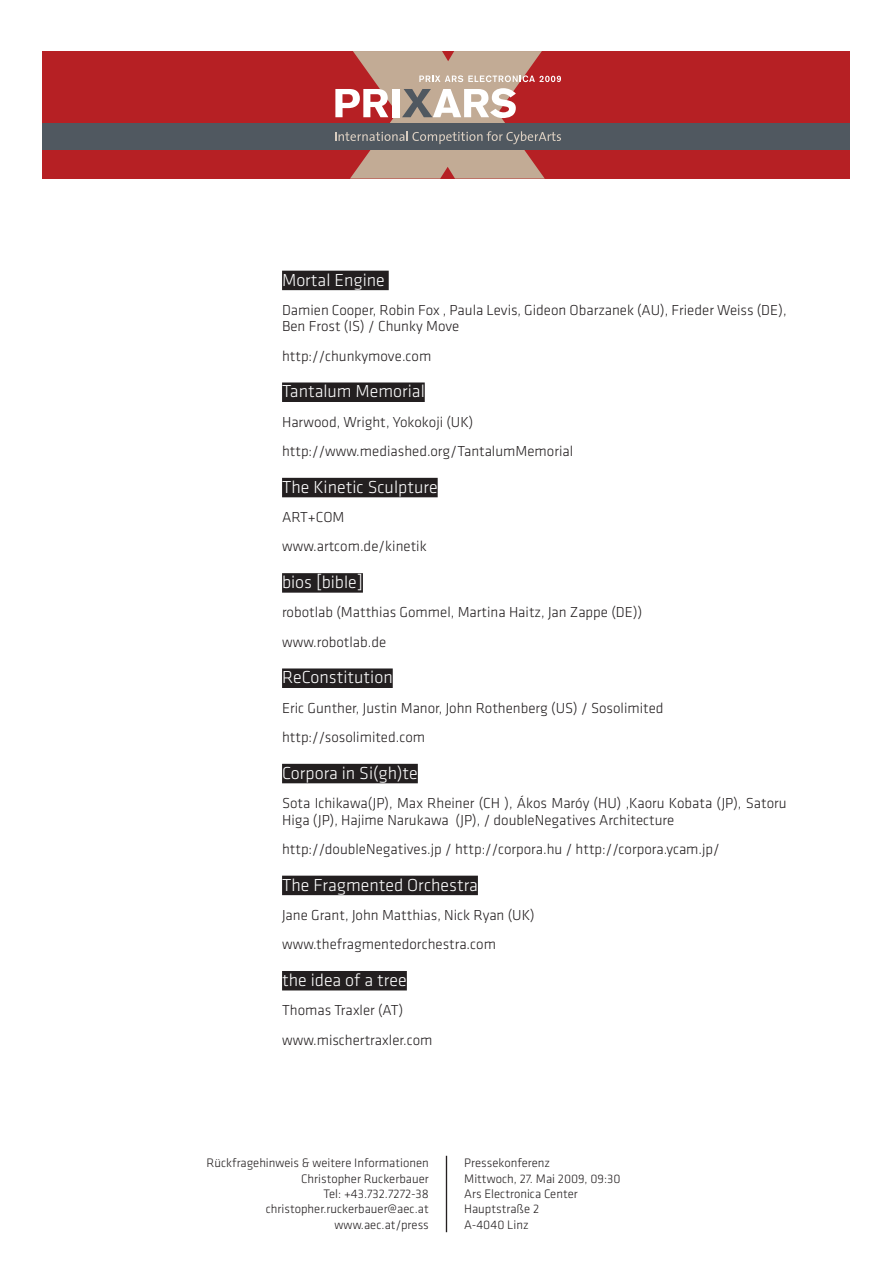
<style>
.page{position:relative;width:893px;height:1263px;background:#fff}
.page>*{position:absolute;margin:0;border:0;box-sizing:border-box;transform-origin:0 0}
.t1{font:300 18px "Klavika";color:#fff}
.t2{font:300 15px/29.2px "Klavika";color:#231f20}
.t3{font:300 12.75px/15.3px "Klavika";color:#231f20}
</style>
<div class="page">
<hr style="left:446px;top:1156px;width:1px;height:76px;background:#231f20">
<div style="left:43px;top:51px;width:807px;height:128px;background:#b62024"></div>
<div style="left:43px;top:123px;width:807px;height:27px;background:#505860"></div>
<svg style="left:335px;top:51px;width:226px;height:128px"></svg>
<div style="left:282px;top:271px;width:107px;height:19px;background:#231f20"></div>
<div style="left:282px;top:382px;width:143px;height:20px;background:#231f20"></div>
<div style="left:282px;top:478px;width:156px;height:19px;background:#231f20"></div>
<div style="left:282px;top:573px;width:81px;height:20px;background:#231f20"></div>
<div style="left:282px;top:668px;width:111px;height:20px;background:#231f20"></div>
<div style="left:282px;top:764px;width:136px;height:19px;background:#231f20"></div>
<div style="left:282px;top:876px;width:196px;height:19px;background:#231f20"></div>
<div style="left:282px;top:971px;width:125px;height:19px;background:#231f20"></div>
<p class="t1" style="left:282px;top:270px;width:104px">Mortal Engine</p>
<p class="t2" style="left:282px;top:302px;width:506px;line-height:16.5px">Damien Cooper, Robin Fox , Paula Levis, Gideon Obarzanek (AU), Frieder Weiss (DE),<br>Ben Frost (IS) / Chunky Move</p>
<p class="t2" style="left:282px;top:341px;width:151px">http://chunkymove.com</p>
<p class="t1" style="left:282px;top:382px;width:144px">Tantalum Memorial</p>
<p class="t2" style="left:282px;top:407px;width:293px">Harwood, Wright, Yokokoji (UK) http://www.mediashed.org/TantalumMemorial</p>
<p class="t1" style="left:282px;top:477px;width:157px">The Kinetic Sculpture</p>
<p class="t2" style="left:282px;top:503px;width:146px">ART+COM www.artcom.de/kinetik</p>
<p class="t1" style="left:282px;top:572px;width:82px">bios [bible]</p>
<p class="t2" style="left:282px;top:598px;width:362px">robotlab (Matthias Gommel, Martina Haitz, Jan Zappe (DE)) www.robotlab.de</p>
<p class="t1" style="left:282px;top:668px;width:112px">ReConstitution</p>
<p class="t2" style="left:282px;top:693px;width:383px">Eric Gunther, Justin Manor, John Rothenberg (US) / Sosolimited http://sosolimited.com</p>
<p class="t1" style="left:282px;top:763px;width:137px">Corpora in Si(gh)te</p>
<p class="t2" style="left:282px;top:795px;width:506px;line-height:16.5px">Sota Ichikawa(JP), Max Rheiner (CH ), Ákos Maróy (HU) ,Kaoru Kobata (JP), Satoru<br>Higa (JP), Hajime Narukawa (JP), / doubleNegatives Architecture</p>
<p class="t2" style="left:282px;top:834px;width:439px">http://doubleNegatives.jp / http://corpora.hu / http://corpora.ycam.jp/</p>
<p class="t1" style="left:282px;top:875px;width:197px">The Fragmented Orchestra</p>
<p class="t2" style="left:282px;top:900px;width:254px">Jane Grant, John Matthias, Nick Ryan (UK) www.thefragmentedorchestra.com</p>
<p class="t1" style="left:282px;top:970px;width:126px">the idea of a tree</p>
<p class="t2" style="left:282px;top:996px;width:152px">Thomas Traxler (AT) www.mischertraxler.com</p>
<p class="t3" style="left:206px;top:1156px;width:224px;text-align:right">Rückfragehinweis &amp; weitere Informationen<br>Christopher Ruckerbauer<br>Tel: +43.732.7272-38 christopher.ruckerbauer@aec.at www.aec.at/press</p>
<p class="t3" style="left:464px;top:1156px;width:158px">Pressekonferenz<br>Mittwoch, 27. Mai 2009, 09:30<br>Ars Electronica Center<br>Hauptstraße 2<br>A-4040 Linz</p>
</div>
